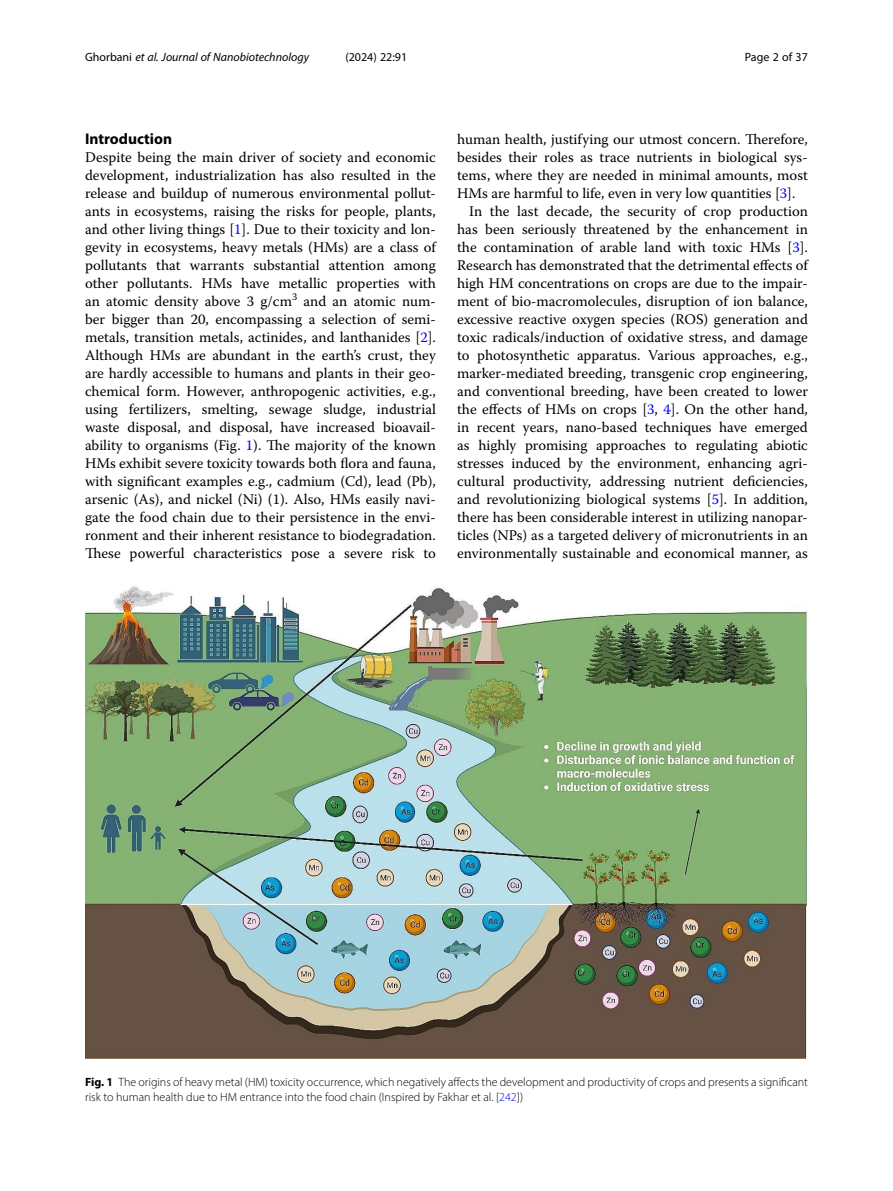
<style>
.page{position:relative;width:893px;height:1191px;background:#fff}
.page>*{position:absolute;margin:0;border:0;box-sizing:border-box;transform-origin:0 0}
.Head_1{font:700 15.45px "Myriad Pro";color:#000}
.Body_Text{font:14.7px/18px "Warnock Pro";color:#000;text-align:justify}
.Body_Text_Indent{font:14.7px/18px "Warnock Pro";color:#000;text-align:justify}
.Figure_Caption{font:300 12px/15px "Myriad Pro";color:#000}
.t1{font:italic 12px "Myriad Pro";color:#000}
.t2{font:12px "Myriad Pro";color:#000}
.s1{font-style:normal}
.s2{color:#00f}
.s3{font-weight:700}
</style>
<div class="page">
<img style="left:85px;top:586px;width:723px;height:473px">
<p class="t1" style="left:85px;top:50px;width:225px"><span class="s1">Ghorbani</span> et al. Journal of Nanobiotechnology</p>
<p class="t2" style="left:345px;top:50px;width:63px">(2024) 22:91</p>
<p class="t2" style="left:745px;top:50px;width:65px">Page 2 of 37</p>
<p class="Head_1" style="left:85px;top:129px;width:89px">Introduction</p>
<p class="Body_Text" style="left:85px;top:148px;width:352px">Despite being the main driver of society and economic development, industrialization has also resulted in the release and buildup of numerous environmental pollut&shy;ants in ecosystems, raising the risks for people, plants, and other living things [<span class="s2">1</span>]. Due to their toxicity and lon&shy;gevity in ecosystems, heavy metals (HMs) are a class of pollutants that warrants substantial attention among other pollutants. HMs have metallic properties with an atomic density above 3 g/cm<sup>3</sup> and an atomic num&shy;ber bigger than 20, encompassing a selection of semi&shy;metals, transition metals, actinides, and lanthanides [<span class="s2">2</span>].<br>Although HMs are abundant in the earth’s crust, they are hardly accessible to humans and plants in their geo&shy;chemical form. However, anthropogenic activities, e.g., using fertilizers, smelting, sewage sludge, industrial waste disposal, and disposal, have increased bioavail&shy;ability to organisms (Fig. <span class="s2">1</span>). The majority of the known HMs exhibit severe toxicity towards both flora and fauna, with significant examples e.g., cadmium (Cd), lead (Pb), arsenic (As), and nickel (Ni) (1). Also, HMs easily navi&shy;gate the food chain due to their persistence in the envi&shy;ronment and their inherent resistance to biodegradation.<br>These powerful characteristics pose a severe risk to</p>
<p class="Body_Text" style="left:457px;top:130px;width:352px">human health, justifying our utmost concern. Therefore, besides their roles as trace nutrients in biological sys&shy;tems, where they are needed in minimal amounts, most HMs are harmful to life, even in very low quantities [<span class="s2">3</span>].</p>
<p class="Body_Text_Indent" style="left:457px;top:202px;width:352px;text-indent:12px">In the last decade, the security of crop production has been seriously threatened by the enhancement in the contamination of arable land with toxic HMs [<span class="s2">3</span>].<br>Research has demonstrated that the detrimental effects of high HM concentrations on crops are due to the impair&shy;ment of bio-macromolecules, disruption of ion balance, excessive reactive oxygen species (ROS) generation and toxic radicals/induction of oxidative stress, and damage to photosynthetic apparatus. Various approaches, e.g., marker-mediated breeding, transgenic crop engineering, and conventional breeding, have been created to lower the effects of HMs on crops [<span class="s2">3</span>, <span class="s2">4</span>]. On the other hand, in recent years, nano-based techniques have emerged as highly promising approaches to regulating abiotic stresses induced by the environment, enhancing agri&shy;cultural productivity, addressing nutrient deficiencies, and revolutionizing biological systems [<span class="s2">5</span>]. In addition, there has been considerable interest in utilizing nanopar&shy;ticles (NPs) as a targeted delivery of micronutrients in an environmentally sustainable and economical manner, as</p>
<p class="Figure_Caption" style="left:85px;top:1074px;width:724px"><span class="s3">Fig. 1</span> The origins of heavy metal (HM) toxicity occurrence, which negatively affects the development and productivity of crops and presents a significant risk to human health due to HM entrance into the food chain (Inspired by Fakhar et al. [<span class="s2">242</span>])</p>
</div>
